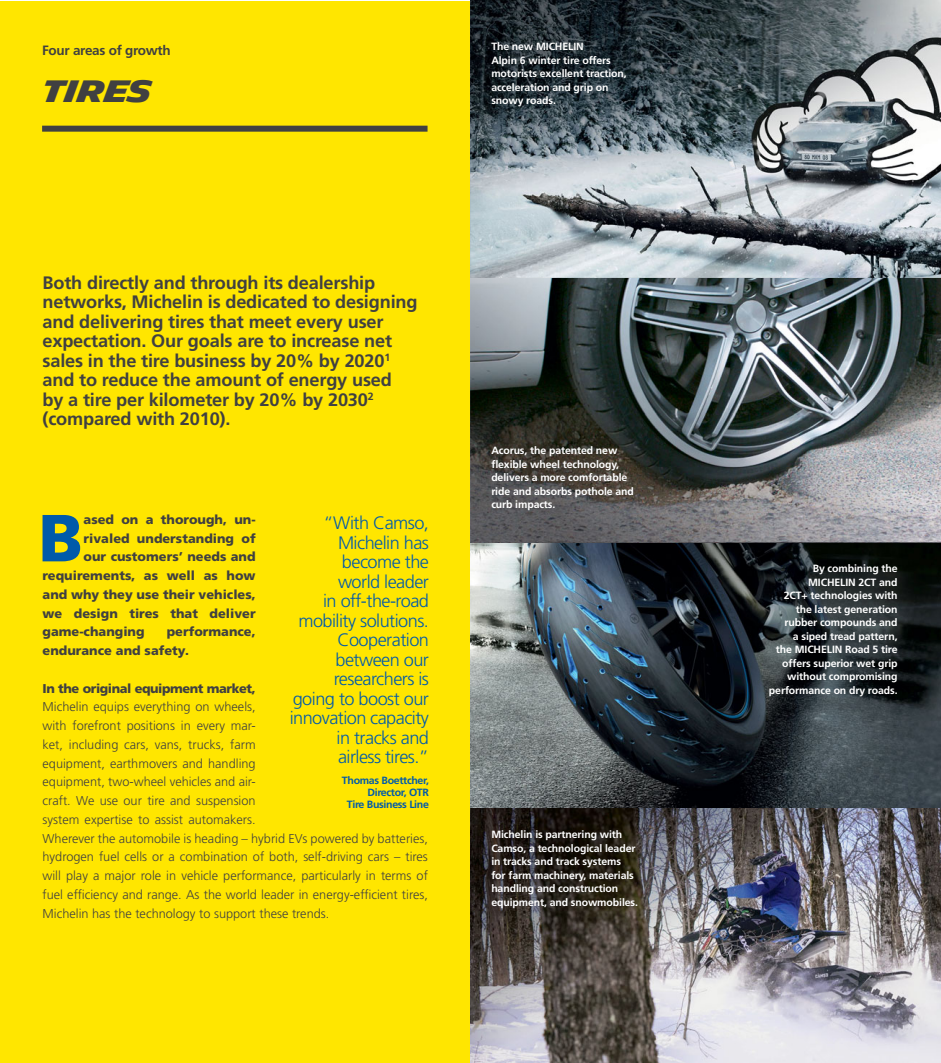
<style>
.page{position:relative;width:941px;height:1063px;background:#fff}
.page>*{position:absolute;margin:0;border:0;box-sizing:border-box;transform-origin:0 0}
.t1{font:900 66.45px "Frutiger LT Std";color:#005aaa}
.t2{font:700 30px "Michelin";letter-spacing:-.03em;color:#404041}
.t3{font:700 18px/19.5px "Frutiger LT Std";letter-spacing:-.01em;color:#404041}
.t4{font:300 18px/19.5px "Frutiger LT Std";letter-spacing:-.03em;color:#005aaa;text-align:right}
.t5{font:700 13.5px "Frutiger LT Std";letter-spacing:-.02em;color:#404041}
.t6{font:300 12.75px/18.8px "Frutiger LT Std";color:#404041}
.t7{font:900 12.75px/18.8px "Frutiger LT Std";color:#404041}
.t8{font:900 12.75px "Frutiger LT Std";letter-spacing:-.035em;color:#404041}
.t9{font:700 10.5px/13.5px "Frutiger LT Std";letter-spacing:-.01em;color:#fff}
.t10{font:700 10.5px/12px "Frutiger LT Std";letter-spacing:-.03em;color:#005aaa;text-align:right}
</style>
<div class="page">
<div style="left:0;top:1px;width:939px;height:1062px;background:#ffe600"></div>
<img style="left:470px;top:0;width:471px;height:278px">
<img style="left:470px;top:278px;width:471px;height:265px">
<svg style="left:470px;top:544px;width:471px;height:264px;background:#3c454a"></svg>
<img style="left:470px;top:808px;width:471px;height:255px">
<img style="left:470px;top:543px;width:471px;height:1px">
<div style="left:42px;top:126px;width:385px;height:6px;background:#404041"></div>
<p class="t5" style="left:42px;top:43px;width:130px">Four areas of growth</p>
<h2 class="t2" style="left:42px;top:74px;width:111px">TIRES</h2>
<p class="t9" style="left:491px;top:41px;width:137px">The new MICHELIN<br>Alpin 6 winter tire offers motorists excellent traction, acceleration and grip on snowy roads.</p>
<p class="t3" style="left:43px;top:274px;width:376px">Both directly and through its dealership networks, Michelin is dedicated to designing and delivering tires that meet every user expectation. Our goals are to increase net sales in the tire business by 20% by 2020<sup>1 </sup>and to reduce the amount of energy used<br>by a tire per kilometer by 20% by 2030<sup>2 </sup>(compared with 2010).</p>
<h1 class="t1" style="left:39px;top:506px;width:46px">B</h1>
<p class="t7" style="left:84px;top:511px;width:174px">ased on a thorough, un-</p>
<h3 class="t4" style="left:290px;top:514px;width:141px">“With Camso,<br>Michelin has become the<br>world leader<br>in off-the-road mobility solutions.<br>Cooperation between our researchers is going to boost our innovation capacity in tracks and airless tires.”</h3>
<p class="t10" style="left:342px;top:775px;width:89px">Thomas Boettcher,<br>Director, OTR<br>Tire Business Line</p>
<p class="t7" style="left:84px;top:529px;width:174px">rivaled understanding of</p>
<p class="t7" style="left:84px;top:548px;width:174px">our customers’ needs and</p>
<p class="t7" style="left:43px;top:567px;width:215px">requirements, as well as how</p>
<p class="t7" style="left:43px;top:586px;width:215px">and why they use their vehicles,</p>
<p class="t7" style="left:43px;top:604px;width:215px">we design tires that deliver</p>
<p class="t7" style="left:43px;top:623px;width:104px">game-changing</p>
<p class="t7" style="left:43px;top:623px;width:215px;text-indent:124px">performance, endurance and safety.</p>
<p class="t8" style="left:43px;top:682px;width:215px">In the original equipment market,</p>
<p class="t6" style="left:43px;top:698px;width:387px">Michelin equips everything on wheels,<br>with forefront positions in every mar-<br>ket, including cars, vans, trucks, farm<br>equipment, earthmovers and handling<br>equipment, two-wheel vehicles and air-<br>craft. We use our tire and suspension<br>system expertise to assist automakers.<br>Wherever the automobile is heading – hybrid EVs powered by batteries, hydrogen fuel cells or a combination of both, self-driving cars – tires will play a major role in vehicle performance, particularly in terms of fuel efficiency and range. As the world leader in energy-efficient tires, Michelin has the technology to support these trends.</p>
<p class="t9" style="left:491px;top:444px;width:144px">Acorus, the patented new flexible wheel technology, delivers a more comfortable ride and absorbs pothole and curb impacts.</p>
<p class="t9" style="left:491px;top:829px;width:148px">Michelin is partnering with<br>Camso, a technological leader in tracks and track systems for farm machinery, materials handling and construction equipment, and snowmobiles.</p>
<p class="t9" style="left:769px;top:562px;width:130px;text-align:right">By combining the<br>MICHELIN 2CT and<br>2CT+ technologies with the latest generation rubber compounds and<br>a siped tread pattern,<br>the MICHELIN Road 5 tire offers superior wet grip without compromising performance on dry roads.</p>
</div>
